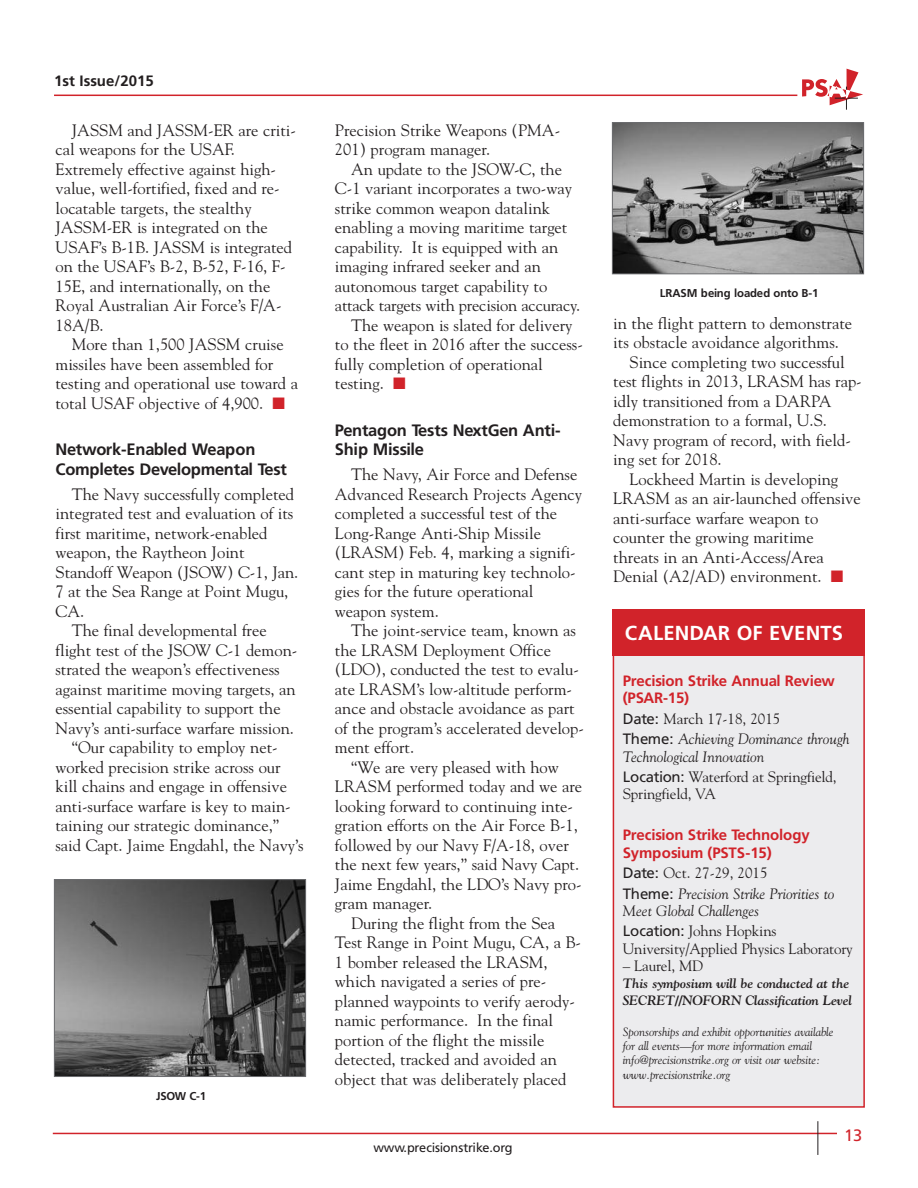
<style>
.page{position:relative;width:918px;height:1188px;background:#fff}
.page>*{position:absolute;margin:0;border:0;box-sizing:border-box;transform-origin:0 0}
.t1{font:700 20.25px "Frutiger";letter-spacing:.01em;color:#fff}
.t2{font:16.5px/19.5px "Goudy";color:#231f20}
.t3{font:700 16.5px/19.5px "Frutiger";letter-spacing:-.01em;color:#231f20}
.t4{font:16.5px "Frutiger";color:#d1232a}
.t5{font:italic 15px/20.5px "Goudy";color:#231f20}
.t6{font:700 15px/17.2px "Frutiger";letter-spacing:-.01em;color:#d1232a}
.t7{font:15px "Goudy";letter-spacing:-.01em;color:#231f20}
.t8{font:700 15px "Frutiger";color:#231f20}
.t9{font:italic 700 13.5px/17.2px "Goudy";letter-spacing:-.01em;color:#231f20}
.t10{font:12.75px "Frutiger";letter-spacing:-.02em;color:#231f20}
.t11{font:italic 12px/14.2px "Goudy";letter-spacing:-.005em;color:#231f20}
.t12{font:700 11.4px "Frutiger";letter-spacing:-.01em;color:#231f20}
.s1{color:#d1232a}
.s2{font-family:"Frutiger";font-style:normal}
.s3{font-style:normal}
</style>
<div class="page">
<hr style="left:53px;top:1133px;width:784px;height:1px;background:#d1232a">
<hr style="left:818px;top:1121px;width:1px;height:34px;background:#231f20">
<hr style="left:54px;top:95px;width:743px;height:1px;background:#d1232a">
<svg style="left:802px;top:69px;width:61px;height:41px"></svg>
<img style="left:56px;top:881px;width:248px;height:194px">
<div style="left:54px;top:879px;width:252px;height:198px;border:1px solid #6c6d70"></div>
<img style="left:614px;top:124px;width:248px;height:148px">
<div style="left:612px;top:122px;width:252px;height:152px;border:1px solid #6c6d70"></div>
<div style="left:614px;top:654px;width:249px;height:452px;background:#ececee"></div>
<div style="left:613px;top:652px;width:252px;height:456px;border:2px solid #d1232a"></div>
<div style="left:613px;top:609px;width:252px;height:47px;background:#d1232a"></div>
<p class="t8" style="left:54px;top:74px;width:101px">1st Issue/2015</p>
<p class="t2" style="left:55px;top:121px;width:242px;text-indent:16px">JASSM and JASSM-ER are criti&shy;cal weapons for the USAF.<br>Extremely effective against high&shy;value, well-fortified, fixed and re&shy;locatable targets, the stealthy<br>JASSM-ER is integrated on the<br>USAF’s B-1B. JASSM is integrated on the USAF’s B-2, B-52, F-16, F-<br>15E, and internationally, on the<br>Royal Australian Air Force’s F/A-<br>18A/B.</p>
<p class="t2" style="left:56px;top:335px;width:244px;text-indent:16px">More than 1,500 JASSM cruise missiles have been assembled for testing and operational use toward a total USAF objective of 4,900. <span class="s1">■</span></p>
<p class="t3" style="left:56px;top:441px;width:233px">Network-Enabled Weapon<br>Completes Developmental Test</p>
<p class="t2" style="left:72px;top:484px;width:224px">The Navy successfully completed</p>
<p class="t2" style="left:56px;top:504px;width:239px">integrated test and evaluation of its</p>
<p class="t2" style="left:56px;top:523px;width:214px">first maritime, network-enabled</p>
<p class="t2" style="left:56px;top:543px;width:191px">weapon, the Raytheon Joint</p>
<p class="t2" style="left:56px;top:562px;width:244px">Standoff Weapon (JSOW) C-1, Jan.</p>
<p class="t2" style="left:56px;top:582px;width:234px">7 at the Sea Range at Point Mugu,</p>
<p class="t2" style="left:56px;top:601px;width:30px">CA.</p>
<p class="t2" style="left:72px;top:621px;width:197px">The final developmental free</p>
<p class="t2" style="left:56px;top:640px;width:243px">flight test of the JSOW C-1 demon-</p>
<p class="t2" style="left:56px;top:660px;width:226px">strated the weapon’s effectiveness</p>
<p class="t2" style="left:56px;top:679px;width:242px">against maritime moving targets, an</p>
<p class="t2" style="left:56px;top:699px;width:227px">essential capability to support the</p>
<p class="t2" style="left:56px;top:718px;width:240px">Navy’s anti-surface warfare mission.</p>
<p class="t2" style="left:72px;top:738px;width:207px">“Our capability to employ net-</p>
<p class="t2" style="left:56px;top:757px;width:227px">worked precision strike across our</p>
<p class="t2" style="left:56px;top:777px;width:233px">kill chains and engage in offensive</p>
<p class="t2" style="left:56px;top:796px;width:237px">anti-surface warfare is key to main-</p>
<p class="t2" style="left:56px;top:816px;width:225px">taining our strategic dominance,”</p>
<p class="t2" style="left:55px;top:835px;width:250px">said Capt. Jaime Engdahl, the Navy’s</p>
<p class="t12" style="left:156px;top:1091px;width:52px">JSOW C-1</p>
<p class="t2" style="left:335px;top:121px;width:227px">Precision Strike Weapons (PMA-<br>201) program manager.</p>
<p class="t2" style="left:351px;top:160px;width:212px">An update to the JSOW-C, the</p>
<p class="t2" style="left:335px;top:179px;width:239px">C-1 variant incorporates a two-way</p>
<p class="t2" style="left:335px;top:199px;width:217px">strike common weapon datalink</p>
<p class="t2" style="left:335px;top:218px;width:234px">enabling a moving maritime target</p>
<p class="t2" style="left:335px;top:238px;width:225px">capability. It is equipped with an</p>
<p class="t2" style="left:335px;top:257px;width:207px">imaging infrared seeker and an</p>
<p class="t2" style="left:335px;top:277px;width:214px">autonomous target capability to</p>
<p class="t2" style="left:335px;top:296px;width:247px">attack targets with precision accuracy.</p>
<p class="t2" style="left:351px;top:316px;width:223px">The weapon is slated for delivery</p>
<p class="t2" style="left:335px;top:335px;width:249px">to the fleet in 2016 after the success-</p>
<p class="t2" style="left:335px;top:355px;width:209px">fully completion of operational</p>
<p class="t2" style="left:335px;top:374px;width:72px">testing. <span class="s1">■</span></p>
<p class="t3" style="left:335px;top:422px;width:227px">Pentagon Tests NextGen Anti-<br>Ship Missile</p>
<p class="t2" style="left:335px;top:465px;width:249px;text-indent:16px">The Navy, Air Force and Defense<br>Advanced Research Projects Agency completed a successful test of the<br>Long-Range Anti-Ship Missile (LRASM) Feb. 4, marking a signifi&shy;cant step in maturing key technolo&shy;gies for the future operational weapon system.</p>
<p class="t2" style="left:351px;top:621px;width:226px">The joint-service team, known as</p>
<p class="t2" style="left:335px;top:640px;width:218px">the LRASM Deployment Office</p>
<p class="t2" style="left:335px;top:660px;width:245px">(LDO), conducted the test to evalu-</p>
<p class="t2" style="left:335px;top:679px;width:239px">ate LRASM’s low-altitude perform-</p>
<p class="t2" style="left:335px;top:699px;width:241px">ance and obstacle avoidance as part</p>
<p class="t2" style="left:335px;top:718px;width:250px">of the program’s accelerated develop-</p>
<p class="t2" style="left:335px;top:738px;width:81px">ment effort.</p>
<p class="t2" style="left:351px;top:757px;width:209px">“We are very pleased with how</p>
<p class="t2" style="left:335px;top:777px;width:249px">LRASM performed today and we are</p>
<p class="t2" style="left:335px;top:796px;width:240px">looking forward to continuing inte-</p>
<p class="t2" style="left:335px;top:816px;width:244px">gration efforts on the Air Force B-1,</p>
<p class="t2" style="left:335px;top:835px;width:235px">followed by our Navy F/A-18, over</p>
<p class="t2" style="left:335px;top:855px;width:246px">the next few years,” said Navy Capt.</p>
<p class="t2" style="left:335px;top:874px;width:248px">Jaime Engdahl, the LDO’s Navy pro-</p>
<p class="t2" style="left:335px;top:894px;width:99px">gram manager.</p>
<p class="t2" style="left:351px;top:913px;width:206px">During the flight from the Sea</p>
<p class="t2" style="left:335px;top:933px;width:248px">Test Range in Point Mugu, CA, a B-</p>
<p class="t2" style="left:335px;top:952px;width:214px">1 bomber released the LRASM,</p>
<p class="t2" style="left:335px;top:972px;width:213px">which navigated a series of pre-</p>
<p class="t2" style="left:335px;top:991px;width:242px">planned waypoints to verify aerody-</p>
<p class="t2" style="left:335px;top:1011px;width:220px">namic performance. In the final</p>
<p class="t2" style="left:335px;top:1030px;width:211px">portion of the flight the missile</p>
<p class="t2" style="left:335px;top:1050px;width:223px">detected, tracked and avoided an</p>
<p class="t2" style="left:335px;top:1069px;width:233px">object that was deliberately placed</p>
<p class="t10" style="left:373px;top:1143px;width:141px">www.precisionstrike.org</p>
<p class="t12" style="left:660px;top:288px;width:160px">LRASM being loaded onto B-1</p>
<p class="t2" style="left:613px;top:313px;width:240px">in the flight pattern to demonstrate</p>
<p class="t2" style="left:613px;top:333px;width:227px">its obstacle avoidance algorithms.</p>
<p class="t2" style="left:629px;top:352px;width:217px">Since completing two successful</p>
<p class="t2" style="left:613px;top:372px;width:250px">test flights in 2013, LRASM has rap-</p>
<p class="t2" style="left:613px;top:391px;width:220px">idly transitioned from a DARPA</p>
<p class="t2" style="left:613px;top:411px;width:215px">demonstration to a formal, U.S.</p>
<p class="t2" style="left:613px;top:430px;width:239px">Navy program of record, with field-</p>
<p class="t2" style="left:613px;top:450px;width:110px">ing set for 2018.</p>
<p class="t2" style="left:629px;top:469px;width:210px">Lockheed Martin is developing</p>
<p class="t2" style="left:613px;top:489px;width:249px">LRASM as an air-launched offensive</p>
<p class="t2" style="left:613px;top:508px;width:207px">anti-surface warfare weapon to</p>
<p class="t2" style="left:613px;top:528px;width:202px">counter the growing maritime</p>
<p class="t2" style="left:613px;top:547px;width:212px">threats in an Anti-Access/Area</p>
<p class="t2" style="left:613px;top:567px;width:232px">Denial (A2/AD) environment. <span class="s1">■</span></p>
<p class="t1" style="left:625px;top:625px;width:220px">CALENDAR OF EVENTS</p>
<p class="t6" style="left:623px;top:674px;width:213px">Precision Strike Annual Review (PSAR-15)</p>
<p class="t5" style="left:623px;top:708px;width:228px"><span class="s2">Date:</span> <span class="s3">March 17-18, 2015<br></span><span class="s2">Theme:</span> Achieving Dominance through</p>
<p class="t5" style="left:623px;top:746px;width:215px">Technological Innovation<br><span class="s2">Location:</span> <span class="s3">Waterford at Springfield,</span></p>
<p class="t7" style="left:623px;top:785px;width:95px">Springfield, VA</p>
<p class="t6" style="left:623px;top:828px;width:189px">Precision Strike Technology<br>Symposium (PSTS-15)</p>
<p class="t5" style="left:623px;top:863px;width:213px"><span class="s2">Date:</span> <span class="s3">Oct. 27-29, 2015<br></span><span class="s2">Theme:</span> Precision Strike Priorities to</p>
<p class="t5" style="left:623px;top:900px;width:155px">Meet Global Challenges<br><span class="s2">Location:</span> <span class="s3">Johns Hopkins</span></p>
<p class="t7" style="left:623px;top:940px;width:232px">University/Applied Physics Laboratory</p>
<p class="t7" style="left:623px;top:957px;width:82px">– Laurel, MD</p>
<p class="t9" style="left:623px;top:975px;width:231px">This symposium will be conducted at the<br>SECRET//NOFORN Classification Level</p>
<p class="t11" style="left:623px;top:1025px;width:212px">Sponsorships and exhibit opportunities available for all events—for more information email info@precisionstrike.org or visit our website: www.precisionstrike.org</p>
<p class="t4" style="left:844px;top:1129px;width:20px">13</p>
</div>
